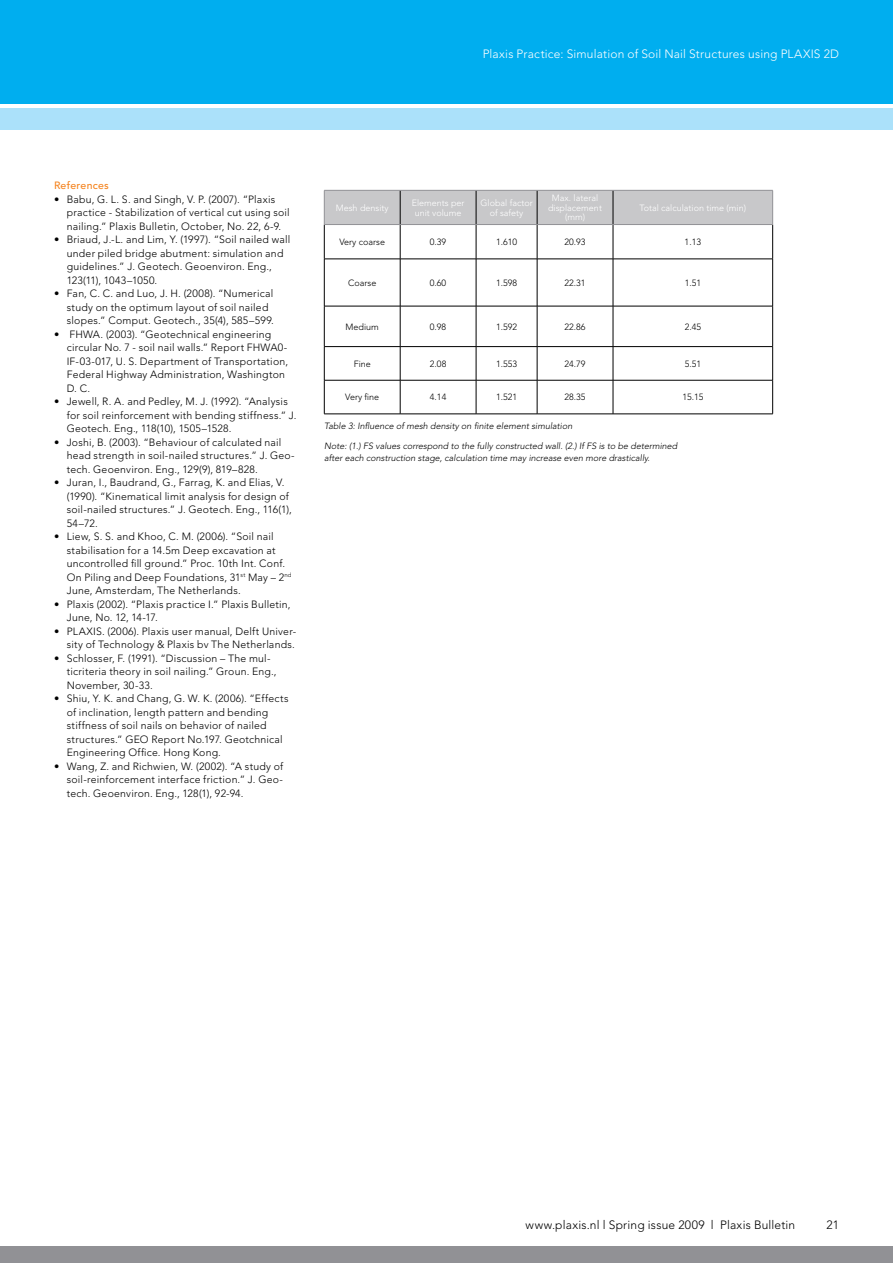
<style>
.page{position:relative;width:893px;height:1263px;background:#fff}
.page>*{position:absolute;margin:0;border:0;box-sizing:border-box;transform-origin:0 0}
.t1{font:300 12px "Avenir LT Std";letter-spacing:.015em;color:#fff}
.t2{font:300 12px "Avenir LT Std";letter-spacing:.015em;color:#000}
.t3{font:300 10.5px/13.5px "Avenir LT Std";letter-spacing:.02em;color:#000}
.t4{font:500 10.5px "Avenir LT Std";letter-spacing:.025em;color:#f5841f}
.t5{font:italic 300 9px/19.6px "Avenir LT Std";color:#000}
.t6{font:300 9px "Avenir LT Std";color:#000}
.t7{font:300 9px/9.4px "Avenir LT Std";color:#fff;text-align:center}
</style>
<div class="page">
<div style="left:0;top:1246px;width:893px;height:17px;background:#919195"></div>
<div style="left:0;top:0;width:893px;height:104px;background:#00aeef"></div>
<div style="left:0;top:108px;width:893px;height:21px;background:#abe1fa"></div>
<div style="left:325px;top:191px;width:447px;height:33px;background:#c8c8ca"></div>
<hr style="left:400px;top:190px;width:1px;height:34px;background:#000">
<hr style="left:476px;top:190px;width:1px;height:34px;background:#000">
<hr style="left:537px;top:190px;width:1px;height:34px;background:#000">
<hr style="left:613px;top:190px;width:1px;height:34px;background:#000">
<hr style="left:324px;top:225px;width:1px;height:34px;background:#000">
<hr style="left:400px;top:225px;width:1px;height:34px;background:#000">
<hr style="left:476px;top:225px;width:1px;height:34px;background:#000">
<hr style="left:537px;top:225px;width:1px;height:34px;background:#000">
<hr style="left:613px;top:225px;width:1px;height:34px;background:#000">
<hr style="left:772px;top:225px;width:1px;height:34px;background:#000">
<hr style="left:324px;top:259px;width:1px;height:47px;background:#000">
<hr style="left:324px;top:259px;width:76px;height:1px;background:#000">
<hr style="left:400px;top:259px;width:1px;height:47px;background:#000">
<hr style="left:400px;top:259px;width:76px;height:1px;background:#000">
<hr style="left:476px;top:259px;width:1px;height:47px;background:#000">
<hr style="left:476px;top:259px;width:61px;height:1px;background:#000">
<hr style="left:537px;top:259px;width:1px;height:47px;background:#000">
<hr style="left:537px;top:259px;width:76px;height:1px;background:#000">
<hr style="left:613px;top:259px;width:1px;height:47px;background:#000">
<hr style="left:772px;top:259px;width:1px;height:47px;background:#000">
<hr style="left:613px;top:259px;width:160px;height:1px;background:#000">
<hr style="left:324px;top:306px;width:1px;height:40px;background:#000">
<hr style="left:324px;top:306px;width:76px;height:1px;background:#000">
<hr style="left:400px;top:306px;width:1px;height:40px;background:#000">
<hr style="left:400px;top:306px;width:76px;height:1px;background:#000">
<hr style="left:476px;top:306px;width:1px;height:40px;background:#000">
<hr style="left:476px;top:306px;width:61px;height:1px;background:#000">
<hr style="left:537px;top:306px;width:1px;height:40px;background:#000">
<hr style="left:537px;top:306px;width:76px;height:1px;background:#000">
<hr style="left:613px;top:306px;width:1px;height:40px;background:#000">
<hr style="left:772px;top:306px;width:1px;height:40px;background:#000">
<hr style="left:613px;top:306px;width:160px;height:1px;background:#000">
<hr style="left:324px;top:347px;width:1px;height:33px;background:#000">
<hr style="left:324px;top:346px;width:76px;height:1px;background:#000">
<hr style="left:400px;top:347px;width:1px;height:33px;background:#000">
<hr style="left:400px;top:346px;width:76px;height:1px;background:#000">
<hr style="left:476px;top:347px;width:1px;height:33px;background:#000">
<hr style="left:476px;top:346px;width:61px;height:1px;background:#000">
<hr style="left:537px;top:347px;width:1px;height:33px;background:#000">
<hr style="left:537px;top:346px;width:76px;height:1px;background:#000">
<hr style="left:613px;top:347px;width:1px;height:33px;background:#000">
<hr style="left:772px;top:347px;width:1px;height:33px;background:#000">
<hr style="left:613px;top:346px;width:160px;height:1px;background:#000">
<hr style="left:324px;top:380px;width:1px;height:34px;background:#000">
<hr style="left:324px;top:380px;width:76px;height:1px;background:#000">
<hr style="left:324px;top:414px;width:76px;height:1px;background:#000">
<hr style="left:400px;top:380px;width:1px;height:34px;background:#000">
<hr style="left:400px;top:380px;width:76px;height:1px;background:#000">
<hr style="left:400px;top:414px;width:76px;height:1px;background:#000">
<hr style="left:476px;top:380px;width:1px;height:34px;background:#000">
<hr style="left:476px;top:380px;width:61px;height:1px;background:#000">
<hr style="left:476px;top:414px;width:61px;height:1px;background:#000">
<hr style="left:537px;top:380px;width:1px;height:34px;background:#000">
<hr style="left:537px;top:380px;width:76px;height:1px;background:#000">
<hr style="left:537px;top:414px;width:76px;height:1px;background:#000">
<hr style="left:613px;top:380px;width:1px;height:34px;background:#000">
<hr style="left:772px;top:380px;width:1px;height:34px;background:#000">
<hr style="left:613px;top:380px;width:160px;height:1px;background:#000">
<hr style="left:613px;top:414px;width:160px;height:1px;background:#000">
<hr style="left:324px;top:190px;width:76px;height:1px;background:#919195">
<hr style="left:324px;top:190px;width:1px;height:34px;background:#919195">
<hr style="left:400px;top:190px;width:76px;height:1px;background:#919195">
<hr style="left:476px;top:190px;width:61px;height:1px;background:#919195">
<hr style="left:537px;top:190px;width:76px;height:1px;background:#919195">
<hr style="left:613px;top:190px;width:160px;height:1px;background:#919195">
<hr style="left:772px;top:190px;width:1px;height:34px;background:#919195">
<hr style="left:324px;top:224px;width:76px;height:1px;background:#919195">
<hr style="left:400px;top:224px;width:76px;height:1px;background:#919195">
<hr style="left:476px;top:224px;width:61px;height:1px;background:#919195">
<hr style="left:537px;top:224px;width:76px;height:1px;background:#919195">
<hr style="left:613px;top:224px;width:160px;height:1px;background:#919195">
<p class="t1" style="left:483px;top:47px;width:358px">Plaxis Practice: Simulation of Soil Nail Structures using PLAXIS 2D</p>
<p class="t4" style="left:54px;top:179px;width:56px">References</p>
<p class="t3" style="left:67px;top:192px;width:224px;text-indent:-13px">• Babu, G. L. S. and Singh, V. P. (2007). “Plaxis practice - Stabilization of vertical cut using soil nailing.” Plaxis Bulletin, October, No. 22, 6-9.</p>
<p class="t3" style="left:67px;top:233px;width:225px;text-indent:-13px">• Briaud, J.-L. and Lim, Y. (1997). “Soil nailed wall under piled bridge abutment: simulation and guidelines.” J. Geotech. Geoenviron. Eng., 123(11), 1043–1050.</p>
<p class="t3" style="left:67px;top:287px;width:209px;text-indent:-13px">• Fan, C. C. and Luo, J. H. (2008). “Numerical study on the optimum layout of soil nailed slopes.” Comput. Geotech., 35(4), 585–599.</p>
<p class="t3" style="left:67px;top:327px;width:223px;text-indent:-13px">• FHWA. (2003). “Geotechnical engineering circular No. 7 - soil nail walls.” Report FHWA0- IF-03-017, U. S. Department of Transportation, Federal Highway Administration, Washington D. C.</p>
<p class="t3" style="left:67px;top:395px;width:231px;text-indent:-13px">• Jewell, R. A. and Pedley, M. J. (1992). “Analysis for soil reinforcement with bending stiffness.” J.<br>Geotech. Eng., 118(10), 1505–1528.</p>
<p class="t3" style="left:67px;top:435px;width:229px;text-indent:-13px">• Joshi, B. (2003). “Behaviour of calculated nail head strength in soil-nailed structures.” J. Geo&shy;tech. Geoenviron. Eng., 129(9), 819–828.</p>
<p class="t3" style="left:67px;top:476px;width:226px;text-indent:-13px">• Juran, I., Baudrand, G., Farrag, K. and Elias, V. (1990). “Kinematical limit analysis for design of soil-nailed structures.” J. Geotech. Eng., 116(1), 54–72.</p>
<p class="t3" style="left:67px;top:530px;width:226px;text-indent:-13px">• Liew, S. S. and Khoo, C. M. (2006). “Soil nail stabilisation for a 14.5m Deep excavation at uncontrolled fill ground.” Proc. 10th Int. Conf.<br>On Piling and Deep Foundations, 31<sup>st</sup> May – 2<sup>nd </sup>June, Amsterdam, The Netherlands.</p>
<p class="t3" style="left:67px;top:597px;width:225px;text-indent:-13px">• Plaxis (2002). “Plaxis practice I.” Plaxis Bulletin,<br>June, No. 12, 14-17.</p>
<p class="t3" style="left:54px;top:624px;width:244px;text-align:right">• PLAXIS. (2006). Plaxis user manual, Delft Univer&shy;sity of Technology &amp; Plaxis bv The Netherlands.</p>
<p class="t3" style="left:67px;top:651px;width:211px;text-indent:-13px">• Schlosser, F. (1991). “Discussion – The mul&shy;ticriteria theory in soil nailing.” Groun. Eng.,<br>November, 30-33.</p>
<p class="t3" style="left:67px;top:692px;width:223px;text-indent:-13px">• Shiu, Y. K. and Chang, G. W. K. (2006). “Effects of inclination, length pattern and bending stiffness of soil nails on behavior of nailed structures.” GEO Report No.197. Geotchnical Engineering Office. Hong Kong.</p>
<p class="t3" style="left:67px;top:759px;width:218px;text-align:justify;text-indent:-13px">• Wang, Z. and Richwien, W. (2002). “A study of soil-reinforcement interface friction.” J. Geo&shy;tech. Geoenviron. Eng., 128(1), 92-94.</p>
<p class="t7" style="left:336px;top:203px;width:54px">Mesh density</p>
<p class="t7" style="left:412px;top:198px;width:54px">Elements per unit volume</p>
<p class="t7" style="left:480px;top:198px;width:54px">Global factor of safety</p>
<p class="t7" style="left:548px;top:194px;width:55px">Max. lateral displacement (mm)</p>
<p class="t7" style="left:640px;top:203px;width:108px">Total calculation time (min)</p>
<p class="t6" style="left:339px;top:237px;width:47px">Very coarse</p>
<p class="t6" style="left:430px;top:237px;width:18px">0.39</p>
<p class="t6" style="left:496px;top:237px;width:23px">1.610</p>
<p class="t6" style="left:564px;top:237px;width:23px">20.93</p>
<p class="t6" style="left:685px;top:237px;width:18px">1.13</p>
<p class="t6" style="left:348px;top:277px;width:30px">Coarse</p>
<p class="t6" style="left:430px;top:277px;width:18px">0.60</p>
<p class="t6" style="left:496px;top:277px;width:23px">1.598</p>
<p class="t6" style="left:565px;top:277px;width:23px">22.31</p>
<p class="t6" style="left:685px;top:277px;width:18px">1.51</p>
<p class="t6" style="left:346px;top:321px;width:35px">Medium</p>
<p class="t6" style="left:430px;top:321px;width:18px">0.98</p>
<p class="t6" style="left:496px;top:321px;width:23px">1.592</p>
<p class="t6" style="left:565px;top:321px;width:23px">22.86</p>
<p class="t6" style="left:685px;top:321px;width:18px">2.45</p>
<p class="t6" style="left:354px;top:358px;width:19px">Fine</p>
<p class="t6" style="left:430px;top:358px;width:18px">2.08</p>
<p class="t6" style="left:496px;top:358px;width:23px">1.553</p>
<p class="t6" style="left:565px;top:358px;width:23px">24.79</p>
<p class="t6" style="left:685px;top:358px;width:18px">5.51</p>
<p class="t6" style="left:345px;top:392px;width:36px">Very fine</p>
<p class="t6" style="left:430px;top:392px;width:18px">4.14</p>
<p class="t6" style="left:496px;top:392px;width:23px">1.521</p>
<p class="t6" style="left:565px;top:392px;width:23px">28.35</p>
<p class="t6" style="left:682px;top:392px;width:23px">15.15</p>
<p class="t5" style="left:324px;top:417px;width:355px">Table 3: Influence of mesh density on finite element simulation<br>Note: (1.) FS values correspond to the fully constructed wall. (2.) If FS is to be determined</p>
<p class="t5" style="left:324px;top:448px;width:327px">after each construction stage, calculation time may increase even more drastically.</p>
<p class="t2" style="left:525px;top:1217px;width:271px">www.plaxis.nl l Spring issue 2009 l Plaxis Bulletin</p>
<p class="t2" style="left:826px;top:1217px;width:14px">21</p>
</div>
